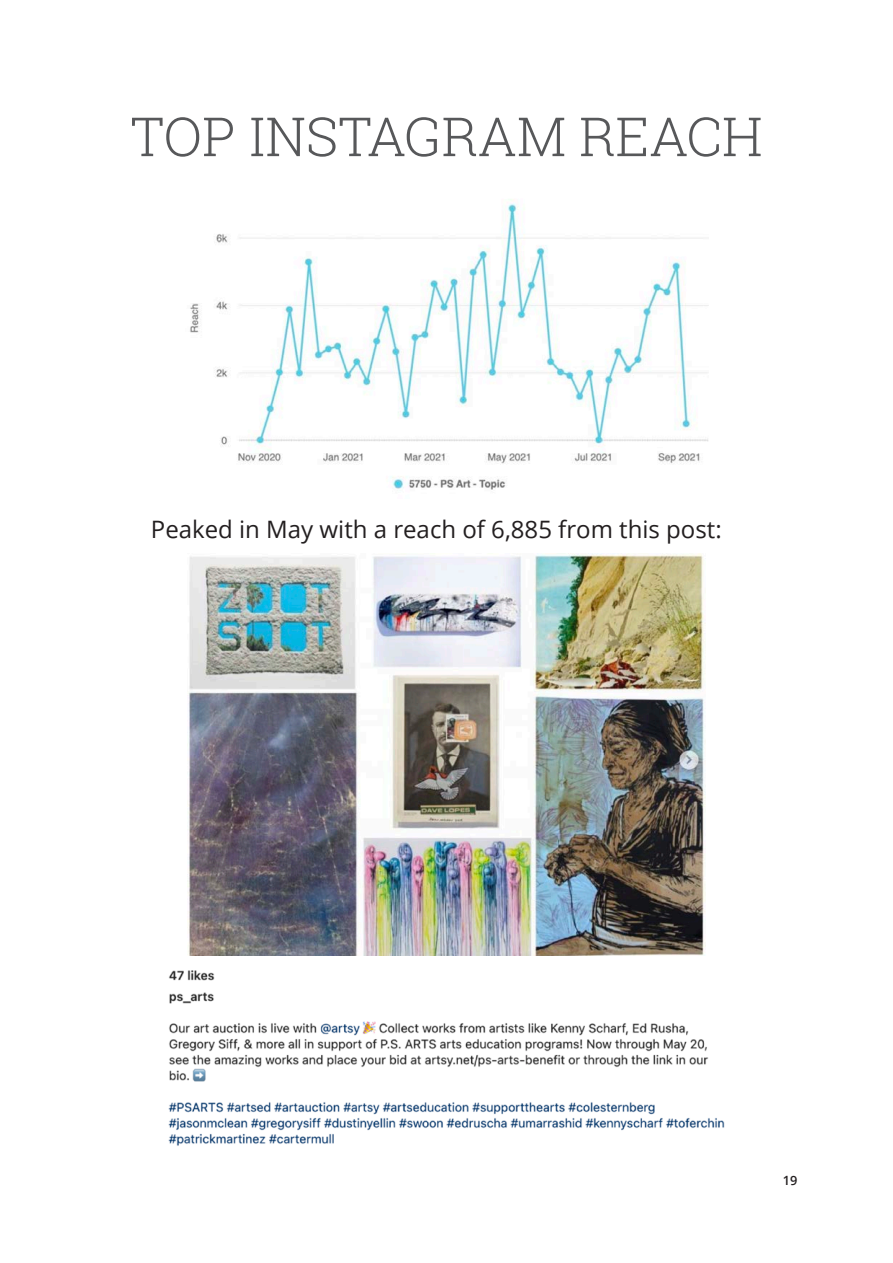
<style>
.page{position:relative;width:893px;height:1263px;background:#fff}
.page>*{position:absolute;margin:0;border:0;box-sizing:border-box;transform-origin:0 0}
.Page_Header_-_Blue{font:300 54px "Roboto Slab";color:#57585a}
.Page_Body_Text_-_Whi{font:24px "Open Sans";color:#231f20}
.t1{font:600 12.75px "Open Sans";color:#231f20}
</style>
<div class="page">
<img style="left:188px;top:554px;width:517px;height:402px">
<img style="left:168px;top:970px;width:557px;height:176px">
<img style="left:190px;top:199px;width:519px;height:291px">
<p class="Page_Header_-_Blue" style="left:130px;top:100px;width:634px">TOP INSTAGRAM REACH</p>
<p class="Page_Body_Text_-_Whi" style="left:151px;top:513px;width:572px">Peaked in May with a reach of 6,885 from this post:</p>
<p class="t1" style="left:783px;top:1171px;width:16px">19</p>
</div>
